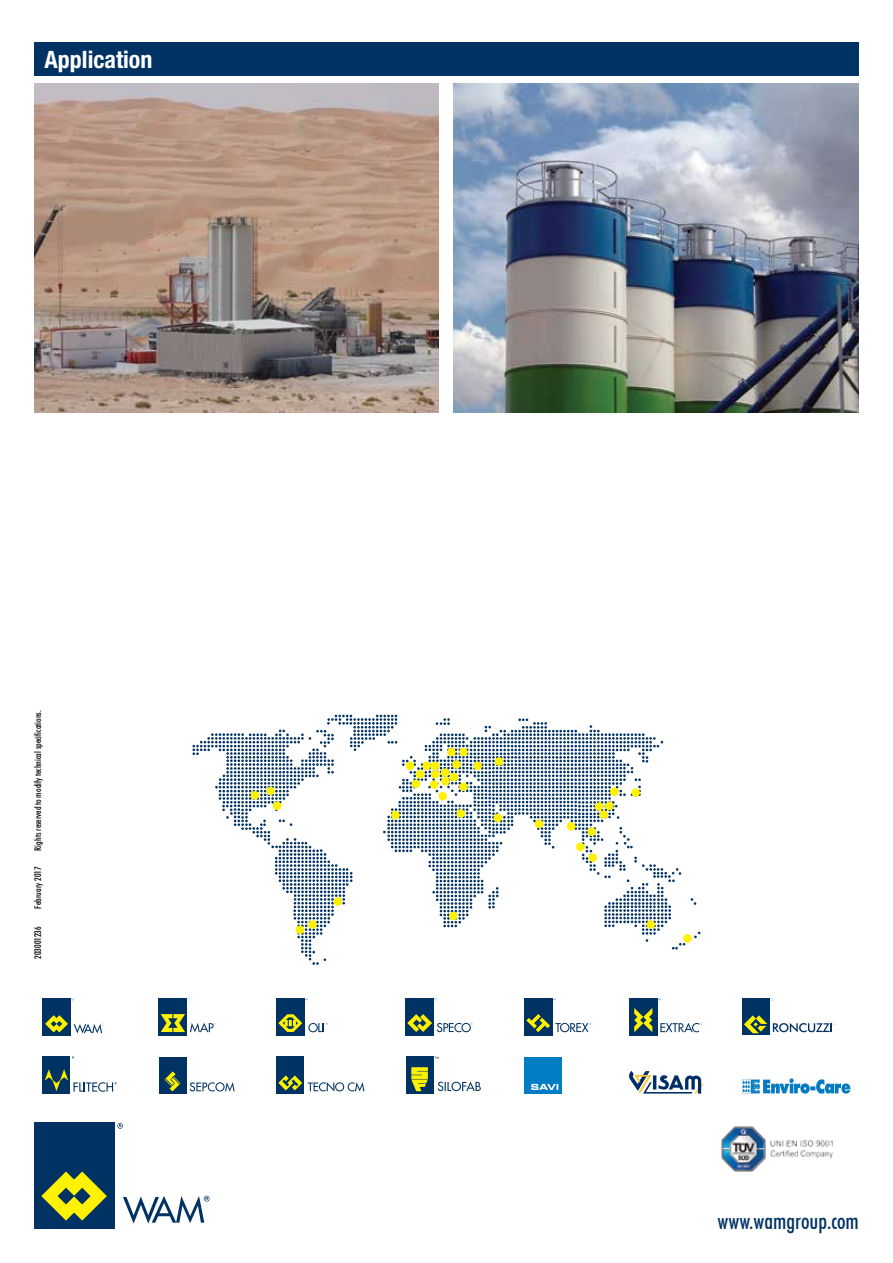
<style>
.page{position:relative;width:893px;height:1263px;background:#fff}
.page>*{position:absolute;margin:0;border:0;box-sizing:border-box;transform-origin:0 0}
.t1{font:700 condensed 24px "Helvetica Neue LT Std";color:#fff}
.t2{font:500 condensed 22.65px "Futura BT";color:#003263}
.t3{font:500 condensed 9.3px "Futura BT";color:#000}
</style>
<div class="page">
<svg style="left:123px;top:1196px;width:86px;height:27px"></svg>
<div style="left:34px;top:1123px;width:80px;height:106px;background:#003263"></div>
<svg style="left:41px;top:1171px;width:66px;height:49px"></svg>
<svg style="left:117px;top:1123px;width:6px;height:6px"></svg>
<img style="left:721px;top:1126px;width:112px;height:46px">
<div style="left:34px;top:43px;width:825px;height:33px;background:#003263"></div>
<img style="left:34px;top:84px;width:405px;height:328px">
<img style="left:454px;top:84px;width:405px;height:328px">
<div style="left:159px;top:998px;width:28px;height:37px;background:#003263"></div>
<svg style="left:161px;top:1014px;width:55px;height:18px"></svg>
<div style="left:629px;top:998px;width:28px;height:37px;background:#003263"></div>
<svg style="left:634px;top:1008px;width:18px;height:24px"></svg>
<svg style="left:660px;top:1023px;width:42px;height:9px"></svg>
<div style="left:406px;top:998px;width:28px;height:37px;background:#003263"></div>
<svg style="left:407px;top:1014px;width:66px;height:18px"></svg>
<div style="left:524px;top:998px;width:28px;height:37px;background:#003263"></div>
<svg style="left:526px;top:1014px;width:65px;height:18px"></svg>
<svg style="left:74px;top:1024px;width:30px;height:9px"></svg>
<div style="left:43px;top:998px;width:28px;height:37px;background:#003263"></div>
<svg style="left:45px;top:1015px;width:23px;height:17px"></svg>
<div style="left:276px;top:998px;width:28px;height:37px;background:#003263"></div>
<svg style="left:278px;top:1014px;width:24px;height:18px"></svg>
<svg style="left:308px;top:1023px;width:20px;height:9px"></svg>
<div style="left:742px;top:998px;width:28px;height:37px;background:#003263"></div>
<svg style="left:744px;top:1015px;width:23px;height:18px"></svg>
<svg style="left:773px;top:1023px;width:62px;height:9px"></svg>
<div style="left:276px;top:1056px;width:28px;height:38px;background:#003263"></div>
<svg style="left:308px;top:1082px;width:56px;height:9px"></svg>
<svg style="left:278px;top:1075px;width:24px;height:15px"></svg>
<div style="left:43px;top:1056px;width:27px;height:38px;background:#003263"></div>
<svg style="left:45px;top:1069px;width:23px;height:22px"></svg>
<svg style="left:74px;top:1082px;width:43px;height:10px"></svg>
<div style="left:524px;top:1057px;width:37px;height:37px;background:#007dc5"></div>
<svg style="left:531px;top:1084px;width:27px;height:6px"></svg>
<svg style="left:629px;top:1071px;width:75px;height:23px"></svg>
<div style="left:159px;top:1057px;width:28px;height:37px;background:#003263"></div>
<svg style="left:165px;top:1071px;width:16px;height:20px"></svg>
<svg style="left:190px;top:1082px;width:45px;height:9px"></svg>
<svg style="left:742px;top:1078px;width:108px;height:16px"></svg>
<svg style="left:438px;top:1081px;width:43px;height:10px"></svg>
<div style="left:406px;top:1056px;width:28px;height:38px;background:#003263"></div>
<svg style="left:411px;top:1067px;width:17px;height:24px"></svg>
<svg style="left:192px;top:715px;width:508px;height:250px"></svg>
<div style="left:251px;top:791px;width:8px;height:8px;background:#fff200;border-radius:50%"></div>
<div style="left:266px;top:787px;width:9px;height:8px;background:#fff200;border-radius:50%"></div>
<div style="left:273px;top:802px;width:8px;height:8px;background:#fff200;border-radius:50%"></div>
<div style="left:333px;top:897px;width:9px;height:9px;background:#fff200;border-radius:50%"></div>
<div style="left:449px;top:912px;width:9px;height:8px;background:#fff200;border-radius:50%"></div>
<div style="left:646px;top:920px;width:9px;height:9px;background:#fff200;border-radius:50%"></div>
<div style="left:588px;top:853px;width:9px;height:9px;background:#fff200;border-radius:50%"></div>
<div style="left:576px;top:843px;width:9px;height:8px;background:#fff200;border-radius:50%"></div>
<div style="left:587px;top:827px;width:9px;height:9px;background:#fff200;border-radius:50%"></div>
<div style="left:567px;top:822px;width:8px;height:9px;background:#fff200;border-radius:50%"></div>
<div style="left:535px;top:819px;width:8px;height:9px;background:#fff200;border-radius:50%"></div>
<div style="left:494px;top:813px;width:8px;height:9px;background:#fff200;border-radius:50%"></div>
<div style="left:456px;top:809px;width:9px;height:9px;background:#fff200;border-radius:50%"></div>
<div style="left:459px;top:782px;width:9px;height:9px;background:#fff200;border-radius:50%"></div>
<div style="left:450px;top:773px;width:8px;height:8px;background:#fff200;border-radius:50%"></div>
<div style="left:441px;top:777px;width:9px;height:8px;background:#fff200;border-radius:50%"></div>
<div style="left:438px;top:792px;width:9px;height:8px;background:#fff200;border-radius:50%"></div>
<div style="left:430px;top:780px;width:8px;height:9px;background:#fff200;border-radius:50%"></div>
<div style="left:412px;top:779px;width:8px;height:9px;background:#fff200;border-radius:50%"></div>
<div style="left:416px;top:770px;width:8px;height:9px;background:#fff200;border-radius:50%"></div>
<div style="left:422px;top:761px;width:9px;height:9px;background:#fff200;border-radius:50%"></div>
<div style="left:431px;top:761px;width:8px;height:9px;background:#fff200;border-radius:50%"></div>
<div style="left:431px;top:770px;width:8px;height:9px;background:#fff200;border-radius:50%"></div>
<div style="left:441px;top:768px;width:8px;height:9px;background:#fff200;border-radius:50%"></div>
<div style="left:452px;top:760px;width:9px;height:9px;background:#fff200;border-radius:50%"></div>
<div style="left:473px;top:761px;width:9px;height:9px;background:#fff200;border-radius:50%"></div>
<div style="left:495px;top:757px;width:8px;height:9px;background:#fff200;border-radius:50%"></div>
<div style="left:447px;top:748px;width:9px;height:8px;background:#fff200;border-radius:50%"></div>
<div style="left:459px;top:748px;width:9px;height:8px;background:#fff200;border-radius:50%"></div>
<div style="left:406px;top:761px;width:8px;height:9px;background:#fff200;border-radius:50%"></div>
<div style="left:605px;top:802px;width:9px;height:8px;background:#fff200;border-radius:50%"></div>
<div style="left:610px;top:787px;width:9px;height:9px;background:#fff200;border-radius:50%"></div>
<div style="left:631px;top:788px;width:9px;height:9px;background:#fff200;border-radius:50%"></div>
<div style="left:599px;top:810px;width:9px;height:9px;background:#fff200;border-radius:50%"></div>
<div style="left:595px;top:802px;width:8px;height:9px;background:#fff200;border-radius:50%"></div>
<div style="left:683px;top:934px;width:9px;height:9px;background:#fff200;border-radius:50%"></div>
<div style="left:391px;top:811px;width:9px;height:8px;background:#fff200;border-radius:50%"></div>
<div style="left:308px;top:920px;width:9px;height:9px;background:#fff200;border-radius:50%"></div>
<div style="left:296px;top:925px;width:8px;height:9px;background:#fff200;border-radius:50%"></div>
<h1 class="t1" style="left:45px;top:45px;width:109px">Application</h1>
<p class="t3" style="left:32px;top:850px;width:142px;rotate:-90deg">Rights reserved to modify technical specifications.</p>
<p class="t3" style="left:32px;top:909px;width:43px;rotate:-90deg">February 2017</p>
<p class="t3" style="left:32px;top:959px;width:34px;rotate:-90deg">203001236</p>
<h2 class="t2" style="left:717px;top:1207px;width:143px">www.wamgroup.com</h2>
</div>
